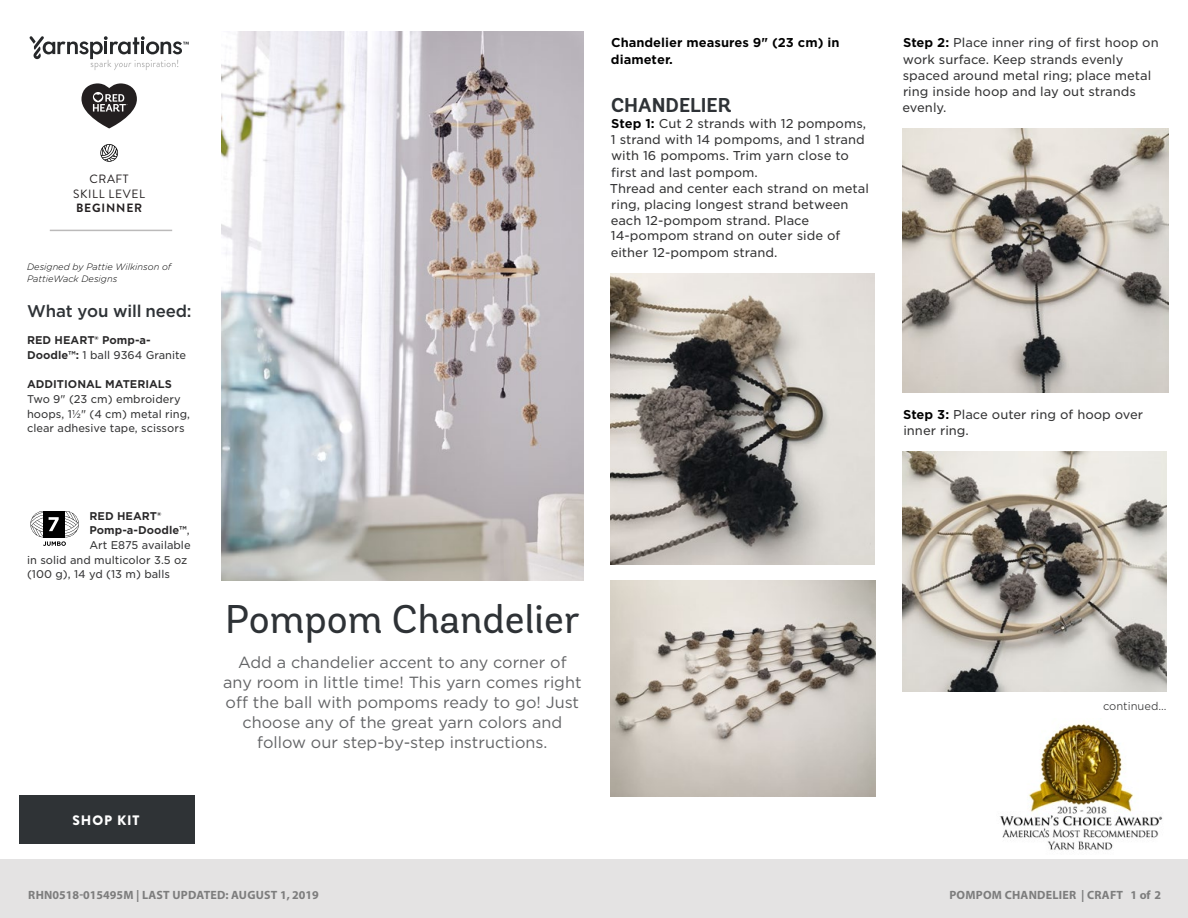
<style>
.page{position:relative;width:1188px;height:918px;background:#fff}
.page>*{position:absolute;margin:0;border:0;box-sizing:border-box;transform-origin:0 0}
.t1{font:40.05px "Andes Rounded";color:#2e3236}
.t2{font:700 19.95px "Andes Rounded";color:#2e3236}
.t3{font:500 16.95px "Gotham";letter-spacing:-.01em;color:#2e3236}
.t4{font:16.2px/20px "Gotham";color:#636466;text-align:center}
.t5{font:900 13.65px "Brandon Grotesque";letter-spacing:.065em;color:#fff}
.t6{font:12.3px/16px "Gotham S Sm";color:#333334}
.t7{font:700 12.3px/16.2px "Gotham S Sm";color:#000}
.t8{font:700 12px "Myriad Pro";letter-spacing:.02em;color:#7d7d7d}
.Skill_Level{font:12px "Brandon Grotesque";letter-spacing:.055em;color:#231f20}
.Skill_Level-2{font:700 12px "Brandon Grotesque";letter-spacing:.07em;color:#231f20}
.t9{font:10.8px/14.5px "Gotham S Sm";color:#333334}
.t10{font:700 10.8px/14.5px "Gotham S Sm";color:#292829}
.t11{font:300 10.8px "Gotham S Sm";color:#333334}
.t12{font:10.8px "Gotham S Sm";color:#58595b}
.t13{font:italic 300 9.3px/12.3px "Gotham Rounded";color:#000}
.t14{font:9.3px "Gotham";letter-spacing:.02em;color:#58595b}
.s1{font-weight:400;color:#333334}
.s2{font-weight:700;color:#292829}
.s3{font-weight:700;color:#000}
.s4{font-weight:500}
</style>
<div class="page">
<svg style="left:30px;top:511px;width:49px;height:35px"></svg>
<img style="left:611px;top:274px;width:264px;height:290px">
<img style="left:611px;top:581px;width:265px;height:215px">
<img style="left:222px;top:31px;width:361px;height:550px">
<img style="left:903px;top:128px;width:265px;height:265px">
<img style="left:903px;top:451px;width:263px;height:240px">
<img style="left:999px;top:723px;width:164px;height:127px">
<div style="left:0;top:860px;width:1188px;height:58px;background:#e4e3e3"></div>
<svg style="left:100px;top:144px;width:18px;height:18px"></svg>
<svg style="left:30px;top:36px;width:159px;height:34px"></svg>
<svg style="left:81px;top:83px;width:56px;height:45px"></svg>
<hr style="left:50px;top:230px;width:122px;height:1px;background:#bbbaba">
<div style="left:19px;top:795px;width:175px;height:48px;background:#2f3336"></div>
<p class="Skill_Level" style="left:90px;top:171px;width:41px">CRAFT</p>
<p class="Skill_Level" style="left:73px;top:185px;width:73px">SKILL LEVEL</p>
<p class="Skill_Level-2" style="left:76px;top:200px;width:68px">BEGINNER</p>
<p class="t13" style="left:27px;top:260px;width:146px">Designed by Pattie Wilkinson of<br>PattieWack Designs</p>
<p class="t3" style="left:27px;top:300px;width:166px">What you will need:</p>
<p class="t10" style="left:27px;top:333px;width:161px">RED HEART® Pomp-a-<br>Doodle™: <span class="s1">1 ball 9364 Granite</span></p>
<p class="t9" style="left:27px;top:377px;width:164px"><span class="s2">ADDITIONAL MATERIALS<br></span>Two 9" (23 cm) embroidery hoops, 1½" (4 cm) metal ring, clear adhesive tape, scissors</p>
<p class="t10" style="left:90px;top:509px;width:73px">RED HEART®</p>
<p class="t10" style="left:90px;top:523px;width:102px">Pomp-a-Doodle™<span class="s1">,</span></p>
<p class="t9" style="left:90px;top:538px;width:103px">Art E875 available</p>
<p class="t9" style="left:27px;top:552px;width:162px">in solid and multicolor 3.5 oz</p>
<p class="t9" style="left:27px;top:567px;width:144px">(100 g), 14 yd (13 m) balls</p>
<p class="t5" style="left:72px;top:810px;width:69px">SHOP KIT</p>
<p class="t7" style="left:611px;top:35px;width:230px">Chandelier measures 9" (23 cm) in diameter.</p>
<p class="t2" style="left:611px;top:93px;width:122px">CHANDELIER</p>
<p class="t6" style="left:610px;top:115px;width:261px"><span class="s3">Step 1:</span> Cut 2 strands with 12 pompoms, 1 strand with 14 pompoms, and 1 strand with 16 pompoms. Trim yarn close to first and last pompom.<br>Thread and center each strand on metal ring, placing longest strand between each 12-pompom strand. Place 14-pompom strand on outer side of</p>
<p class="t6" style="left:611px;top:244px;width:168px">either 12-pompom strand.</p>
<p class="t1" style="left:225px;top:595px;width:356px">Pompom Chandelier</p>
<p class="t4" style="left:223px;top:652px;width:360px">Add a chandelier accent to any corner of any room in little time! This yarn comes right off the ball with pompoms ready to go! Just choose any of the great yarn colors and follow our step-by-step instructions.</p>
<p class="t6" style="left:903px;top:35px;width:258px"><span class="s3">Step 2:</span> Place inner ring of first hoop on work surface. Keep strands evenly spaced around metal ring; place metal ring inside hoop and lay out strands evenly.</p>
<p class="t6" style="left:903px;top:406px;width:242px"><span class="s3">Step 3:</span> Place outer ring of hoop over inner ring.</p>
<p class="t11" style="left:1103px;top:699px;width:65px">continued...</p>
<p class="t8" style="left:28px;top:887px;width:292px">RHN0518-015495M | LAST UPDATED: AUGUST 1, 2019</p>
<p class="t8" style="left:949px;top:887px;width:213px">POMPOM CHANDELIER | CRAFT 1 of 2</p>
<p class="t14" style="left:27px;top:894px;width:99px">©2018 Coats &amp; Clark</p>
<p class="t12" style="left:1105px;top:892px;width:63px">Page <span class="s4">1</span> of <span class="s4">2</span></p>
</div>
